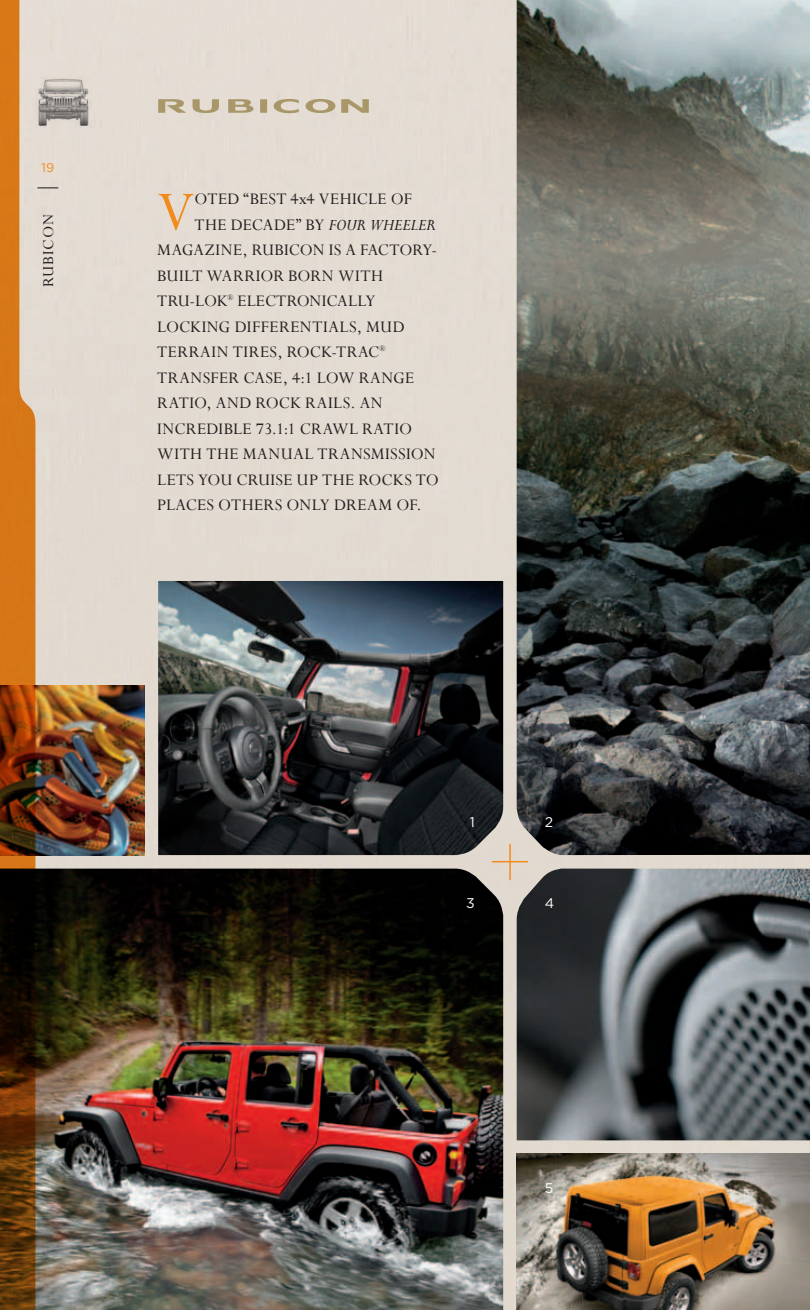
<style>
.page{position:relative;width:810px;height:1310px;background:#fff}
.page>*{position:absolute;margin:0;border:0;box-sizing:border-box;transform-origin:0 0}
.t1{font:62.55px "Perpetua";color:#f28b1d}
.t2{font:18px/25.5px "Perpetua";letter-spacing:.02em;color:#231f20}
.t3{font:18px/25.5px "Perpetua";color:#231f20}
.t4{font:16.8px "Perpetua";color:#231f20}
.t5{font:14.1px "Gotham";color:#fff}
.t6{font:12.6px "Gotham";color:#f28b1d}
.s1{font-family:"Perpetua Std";font-style:italic}
</style>
<div class="page">
<div style="left:35px;top:0;width:775px;height:1310px;background:#e3dbd1"></div>
<img style="left:517px;top:0;width:293px;height:855px">
<img style="left:35px;top:685px;width:110px;height:170px">
<img style="left:517px;top:1153px;width:293px;height:157px">
<img style="left:517px;top:868px;width:293px;height:272px">
<img style="left:158px;top:581px;width:345px;height:274px">
<hr style="left:509px;top:843px;width:2px;height:37px;background:#f28b1d">
<hr style="left:492px;top:861px;width:36px;height:1px;background:#f28b1d">
<img style="left:35px;top:868px;width:468px;height:442px">
<svg style="left:341px;top:99px;width:28px;height:14px"></svg>
<div style="left:260px;top:99px;width:7px;height:14px;background:#a9976a"></div>
<svg style="left:158px;top:99px;width:28px;height:14px"></svg>
<svg style="left:193px;top:99px;width:26px;height:14px"></svg>
<svg style="left:228px;top:99px;width:26px;height:14px"></svg>
<svg style="left:273px;top:99px;width:26px;height:14px"></svg>
<svg style="left:306px;top:99px;width:29px;height:14px"></svg>
<img style="left:35px;top:77px;width:57px;height:51px">
<svg style="left:0;top:0;width:35px;height:1310px"></svg>
<svg style="left:37px;top:187px;width:21px;height:1px"></svg>
<p class="t6" style="left:41px;top:160px;width:15px">19</p>
<p class="t4" style="left:38px;top:287px;width:75px;rotate:-90deg">RUBICON</p>
<h1 class="t1" style="left:157px;top:172px;width:37px">V</h1>
<p class="t2" style="left:194px;top:186px;width:173px">OTED “BEST 4X4 VEHICLE</p>
<p class="t3" style="left:194px;top:186px;width:238px;text-indent:196px">OF<br>THE DECA DE” BY <span class="s1">four wheeler</span></p>
<p class="t2" style="left:157px;top:237px;width:27px">MAGAZ</p>
<p class="t2" style="left:157px;top:237px;width:281px;text-indent:58px">INE , RUBICON IS A FACTORY-<br>BUILT WARRIOR BORN WITH<br>TRU-LOK<sup>®</sup> ELECTRONICALLY<br>LOCKING DIFF</p>
<p class="t2" style="left:270px;top:313px;width:137px">ERENTIALS, MUD</p>
<p class="t2" style="left:157px;top:339px;width:259px;text-indent:54px">IN TIRES, ROCK-TRAC<sup>®<br></sup>TRANSFER CASE, 4:1 LOW RANGE<br>RATIO, AND ROCK RAILS. AN<br>INCREDIBLE 73.1:1 CRAWL RATIO<br>WITH</p>
<p class="t2" style="left:157px;top:339px;width:23px">TERRA</p>
<p class="t2" style="left:206px;top:441px;width:167px">THE MANUAL TRANSMISSIO</p>
<p class="t2" style="left:424px;top:441px;width:14px">N</p>
<p class="t2" style="left:157px;top:466px;width:54px">LETS YOU</p>
<p class="t2" style="left:237px;top:466px;width:192px">CRUISE UP THE ROCKS TO</p>
<p class="t2" style="left:157px;top:492px;width:74px">PLACES OTH</p>
<p class="t2" style="left:254px;top:492px;width:169px">ERS ONLY DREAM OF.</p>
<p class="t5" style="left:470px;top:812px;width:7px">1</p>
<p class="t5" style="left:545px;top:812px;width:10px">2</p>
<p class="t5" style="left:466px;top:894px;width:10px">3</p>
<p class="t5" style="left:545px;top:894px;width:11px">4</p>
<p class="t5" style="left:545px;top:1179px;width:10px">5</p>
</div>
